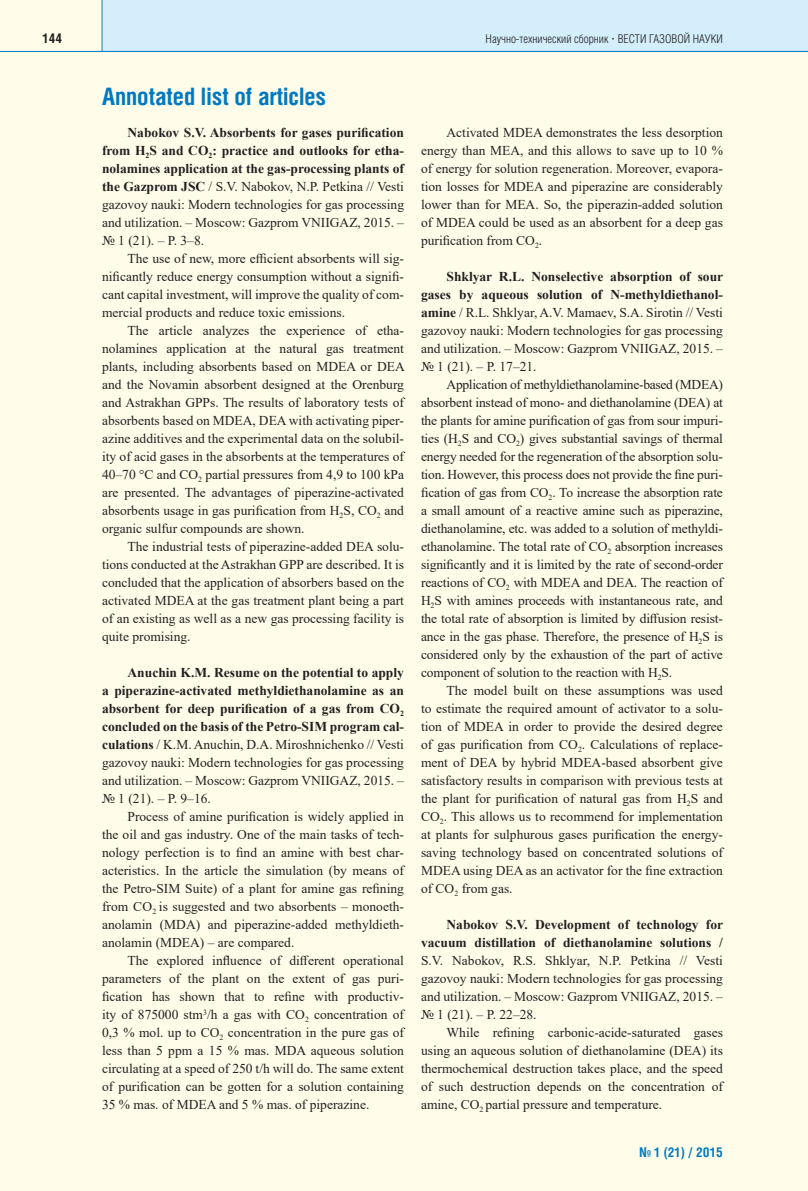
<style>
.page{position:relative;width:808px;height:1191px;background:#fff}
.page>*{position:absolute;margin:0;border:0;box-sizing:border-box;transform-origin:0 0}
.t1{font:700 24px "Helios Cond";color:#0079c2}
.t2{font:13.5px/18px "Times New Roman";color:#231f20;text-align:justify}
.t3{font:700 13.5px/18px "Times New Roman";color:#231f20;text-align:justify}
.t4{font:700 13.5px "Helios Cond";color:#0079c2}
.t5{font:700 13.5px "Helios Cond";color:#231f20}
.t6{font:300 12px "Helios Cond";color:#231f20}
.s1{font-family:"Times New Roman";font-weight:700}
.s2{font-weight:400}
.s3{font-weight:700}
</style>
<div class="page">
<div style="left:0;top:52px;width:808px;height:1139px;background:#fffde9"></div>
<div style="left:102px;top:0;width:706px;height:51px;background:#d4effb"></div>
<div style="left:0;top:0;width:102px;height:51px;background:#fffde9"></div>
<hr style="left:0;top:51px;width:808px;height:1px;background:#0079c2">
<hr style="left:102px;top:0;width:1px;height:51px;background:#0079c2">
<p class="t5" style="left:43px;top:33px;width:21px">144</p>
<p class="t6" style="left:486px;top:34px;width:239px">Научно-технический сборник <span class="s1">·</span> ВЕСТИ ГАЗОВОЙ НАУКИ</p>
<h1 class="t1" style="left:102px;top:87px;width:226px">Annotated list of articles</h1>
<p class="t3" style="left:102px;top:123px;width:303px;text-indent:26px">Nabokov S.V. Absorbents for gases purification from Н<sub>2</sub>S and СО<sub>2</sub>: practice and outlooks for etha&shy;nolamines application at the gas-processing plants of the Gazprom JSC <span class="s2">/ S.V. Nabokov, N.P. Petkina // Vesti gazovoy nauki: Modern technologies for gas processing and utilization. – Moscow: Gazprom VNIIGAZ, 2015. – № 1 (21). – P. 3–8.</span></p>
<p class="t2" style="left:102px;top:249px;width:303px;text-indent:26px">The use of new, more efficient absorbents will sig&shy;nificantly reduce energy consumption without a signifi&shy;cant capital investment, will improve the quality of com&shy;mercial products and reduce toxic emissions.</p>
<p class="t2" style="left:102px;top:321px;width:304px;text-indent:26px">The article analyzes the experience of etha&shy;nolamines application at the natural gas treatment plants, including absorbents based on MDEA or DEA and the Novamin absorbent designed at the Orenburg and Astrakhan GPPs. The results of laboratory tests of absorbents based on MDEA, DEA with activating piper&shy;azine additives and the experimental data on the solubil&shy;ity of acid gases in the absorbents at the temperatures of 40–70 °C and CO<sub>2</sub> partial pressures from 4,9 to 100 kPa are presented. The advantages of piperazine-activated absorbents usage in gas purification from H<sub>2</sub>S, CO<sub>2</sub> and organic sulfur compounds are shown.</p>
<p class="t2" style="left:102px;top:537px;width:303px;text-indent:26px">The industrial tests of piperazine-added DEA solu&shy;tions conducted at the Astrakhan GPP are described. It is concluded that the application of absorbers based on the activated MDEA at the gas treatment plant being a part of an existing as well as a new gas processing facility is quite promising.</p>
<p class="t3" style="left:102px;top:663px;width:303px;text-indent:26px">Anuchin K.M. Resume on the potential to apply a piperazine-activated methyldiethanolamine as an absorbent for deep purification of a gas from CO<sub>2 </sub>concluded on the basis of the Petro-SIM program cal&shy;culations <span class="s2">/ K.M. Anuchin, D.A. Miroshnichenko // Vesti gazovoy nauki: Modern technologies for gas processing and utilization. – Moscow: Gazprom VNIIGAZ, 2015. – № 1 (21). – P. 9–16.</span></p>
<p class="t2" style="left:102px;top:807px;width:303px;text-indent:26px">Process of amine purification is widely applied in the oil and gas industry. One of the main tasks of tech&shy;nology perfection is to find an amine with best char&shy;acteristics. In the article the simulation (by means of the Petro-SIM Suite) of a plant for amine gas refining from CO<sub>2</sub> is suggested and two absorbents – monoeth&shy;anolamin (MDA) and piperazine-added methyldieth&shy;anolamin (MDEA) – are compared.</p>
<p class="t2" style="left:102px;top:951px;width:303px;text-indent:26px">The explored influence of different operational parameters of the plant on the extent of gas puri&shy;fication has shown that to refine with productiv&shy;ity of 875000 stm<sup>3</sup>/h a gas with CO<sub>2</sub> concentration of 0,3 % mol. up to CO<sub>2</sub> concentration in the pure gas of less than 5 ppm a 15 % mas. MDA aqueous solution circulating at a speed of 250 t/h will do. The same extent of purification can be gotten for a solution containing 35 % mas. of MDEA and 5 % mas. of piperazine.</p>
<p class="t2" style="left:421px;top:123px;width:303px;text-indent:26px">Activated MDEA demonstrates the less desorption energy than MEA, and this allows to save up to 10 % of energy for solution regeneration. Moreover, evapora&shy;tion losses for MDEA and piperazine are considerably lower than for MEA. So, the piperazin-added solution of MDEA could be used as an absorbent for a deep gas purification from CO<sub>2</sub>.</p>
<p class="t2" style="left:421px;top:267px;width:304px;text-indent:26px"><span class="s3">Shklyar R.L. Nonselective absorption of sour gases by aqueous solution of N-methyldiethanol&shy;amine</span> / R.L. Shklyar, A.V. Mamaev, S.A. Sirotin // Vesti gazovoy nauki: Modern technologies for gas processing and utilization. – Moscow: Gazprom VNIIGAZ, 2015. – № 1 (21). – P. 17–21.</p>
<p class="t2" style="left:421px;top:375px;width:303px;text-indent:26px">Application of methyldiethanolamine-based (MDEA) absorbent instead of mono- and diethanol amine (DEA) at the plants for amine purification of gas from sour impuri&shy;ties (H<sub>2</sub>S and CO<sub>2</sub>) gives substantial savings of thermal energy needed for the regeneration of the absorption solu&shy;tion. However, this process does not provide the fine puri&shy;fication of gas from CO<sub>2</sub>. To increase the absorption rate a small amount of a reactive amine such as piperazine, diethanolamine, etc. was added to a solution of methyldi&shy;ethanolamine. The total rate of CO<sub>2</sub> absorption increases significantly and it is limited by the rate of second-order reactions of CO<sub>2</sub> with MDEA and DEA. The reaction of H<sub>2</sub>S with amines proceeds with instantaneous rate, and the total rate of absorption is limited by diffusion resist&shy;ance in the gas phase. Therefore, the presence of H<sub>2</sub>S is considered only by the exhaustion of the part of active component of solution to the reaction with H<sub>2</sub>S.</p>
<p class="t2" style="left:421px;top:681px;width:303px;text-indent:26px">The model built on these assumptions was used to estimate the required amount of activator to a solu&shy;tion of MDEA in order to provide the desired degree of gas purification from CO<sub>2</sub>. Calculations of replace&shy;ment of DEA by hybrid MDEA-based absorbent give satisfactory results in comparison with previous tests at the plant for purification of natural gas from H<sub>2</sub>S and CO<sub>2</sub>. This allows us to recommend for implementation at plants for sulphurous gases purification the energy&shy;saving technology based on concentrated solutions of MDEA using DEA as an activator for the fine extraction of CO<sub>2</sub> from gas.</p>
<p class="t3" style="left:421px;top:915px;width:304px;text-align:right">Nabokov S.V. Development of technology for vacuum distillation of diethanolamine solutions /</p>
<p class="t2" style="left:421px;top:951px;width:303px">S.V. Nabokov, R.S. Shklyar, N.P. Petkina // Vesti gazovoy nauki: Modern technologies for gas processing and utilization. – Moscow: Gazprom VNIIGAZ, 2015. – № 1 (21). – P. 22–28.</p>
<p class="t2" style="left:421px;top:1023px;width:303px;text-indent:26px">While refining carbonic-acide-saturated gases using an aqueous solution of diethanolamine (DEA) its thermochemical destruction takes place, and the speed of such destruction depends on the concentration of amine, СО<sub>2</sub> partial pressure and temperature.</p>
<p class="t4" style="left:639px;top:1147px;width:85px">№ 1 (21) / 2015</p>
</div>
